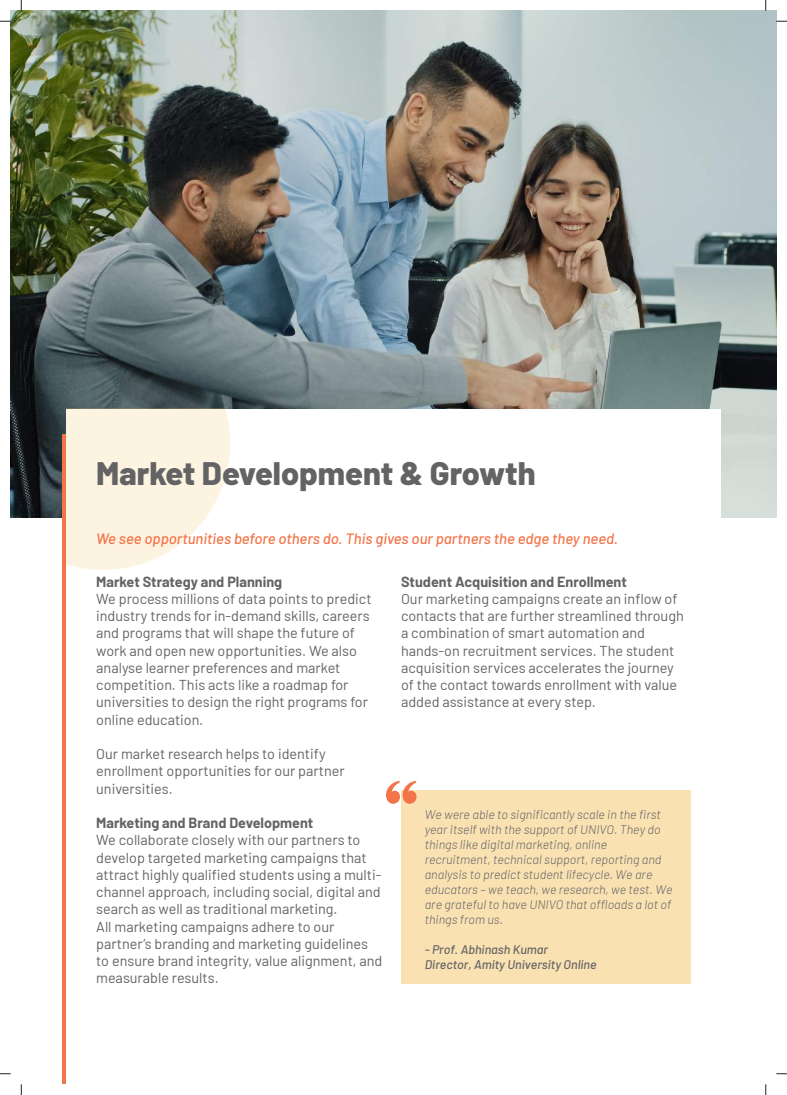
<style>
.page{position:relative;width:787px;height:1095px;background:#fff}
.page>*{position:absolute;margin:0;border:0;box-sizing:border-box;transform-origin:0 0}
.t1{font:800 32.5px "Barlow";color:#636366}
.t2{font:italic 500 15px "Barlow";color:#f37448}
.t3{font:14.38px/17.2px "Barlow";color:#636366}
.t4{font:700 14.38px "Barlow";color:#636366}
.t5{font:italic 300 12.5px/15px "Barlow";color:#636366}
.t6{font:italic 500 12.5px/15px "Barlow";color:#636366}
</style>
<div class="page">
<img style="left:11px;top:11px;width:765px;height:507px">
<div style="left:66px;top:409px;width:654px;height:675px;background:#fff"></div>
<svg style="left:66px;top:409px;width:164px;height:161px;background:#fcf4e4"></svg>
<div style="left:401px;top:790px;width:289px;height:193px;background:#f9e1b2"></div>
<svg style="left:386px;top:781px;width:30px;height:23px"></svg>
<h1 class="t1" style="left:96px;top:449px;width:441px">Market Development &amp; Growth</h1>
<p class="t2" style="left:96px;top:528px;width:523px">We see opportunities before others do. This gives our partners the edge they need.</p>
<p class="t4" style="left:96px;top:571px;width:187px">Market Strategy and Planning</p>
<p class="t3" style="left:96px;top:589px;width:277px">We process millions of data points to predict industry trends for in-demand skills, careers and programs that will shape the future of work and open new opportunities. We also analyse learner preferences and market competition. This acts like a roadmap for universities to design the right programs for online education.</p>
<p class="t3" style="left:96px;top:744px;width:250px">Our market research helps to identify enrollment opportunities for our partner universities.</p>
<p class="t4" style="left:96px;top:812px;width:219px">Marketing and Brand Development</p>
<p class="t3" style="left:96px;top:830px;width:288px">We collaborate closely with our partners to develop targeted marketing campaigns that attract highly qualified students using a multi&shy;channel approach, including social, digital and search as well as traditional marketing.<br>All marketing campaigns adhere to our partner’s branding and marketing guidelines to ensure brand integrity, value alignment, and measurable results.</p>
<p class="t4" style="left:401px;top:571px;width:227px">Student Acquisition and Enrollment</p>
<p class="t3" style="left:401px;top:589px;width:284px">Our marketing campaigns create an inflow of contacts that are further streamlined through a combination of smart automation and hands-on recruitment services. The student acquisition services accelerates the journey of the contact towards enrollment with value added assistance at every step.</p>
<p class="t5" style="left:425px;top:806px;width:249px">We were able to significantly scale in the first year itself with the support of UNIVO. They do things like digital marketing, online recruitment, technical support, reporting and analysis to predict student lifecycle. We are educators – we teach, we research, we test. We are grateful to have UNIVO that offloads a lot of things from us.</p>
<p class="t6" style="left:425px;top:941px;width:173px">- Prof. Abhinash Kumar<br>Director, Amity University Online</p>
</div>
